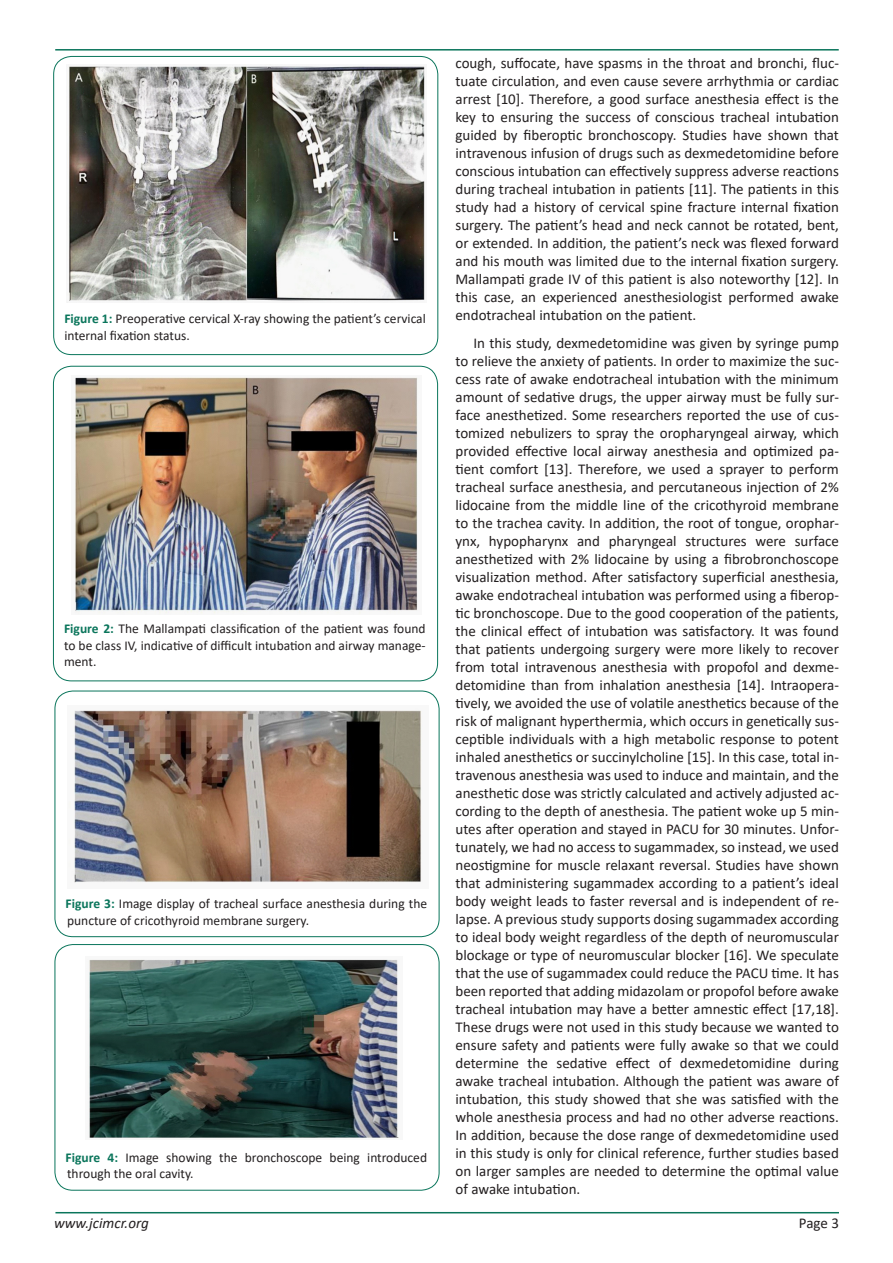
<style>
.page{position:relative;width:893px;height:1263px;background:#fff}
.page>*{position:absolute;margin:0;border:0;box-sizing:border-box;transform-origin:0 0}
.t1{font:15px/18px "Calibri";color:#231f20;text-align:justify}
.t2{font:italic 15px "Calibri";color:#231f20}
.t3{font:13.5px/16.5px "Calibri";color:#231f20}
.s1{font-weight:700;color:#0a755b}
</style>
<div class="page">
<hr style="left:55px;top:1212px;width:784px;height:1px;background:#0a755b">
<hr style="left:55px;top:49px;width:784px;height:2px;background:#0a755b">
<div style="left:53px;top:56px;width:385px;height:299px;border:1px solid #0a755b;border-radius:18px"></div>
<div style="left:53px;top:366px;width:385px;height:315px;border:1px solid #0a755b;border-radius:18px"></div>
<div style="left:55px;top:691px;width:384px;height:246px;border:1px solid #0a755b;border-radius:18px"></div>
<div style="left:55px;top:944px;width:384px;height:246px;border:1px solid #0a755b;border-radius:18px"></div>
<img style="left:68px;top:64px;width:357px;height:237px">
<img style="left:74px;top:377px;width:345px;height:237px">
<img style="left:69px;top:710px;width:353px;height:173px">
<img style="left:89px;top:959px;width:311px;height:181px">
<p class="t3" style="left:64px;top:310px;width:363px"><span class="s1">Figure 1:</span> Preoperative cervical X-ray showing the patient’s cervical internal fixation status.</p>
<p class="t3" style="left:64px;top:620px;width:363px;text-align:justify"><span class="s1">Figure 2:</span> The Mallampati classification of the patient was found to be class IV, indicative of difficult intubation and airway manage&shy;ment.</p>
<p class="t3" style="left:66px;top:895px;width:363px"><span class="s1">Figure 3:</span> Image display of tracheal surface anesthesia during the puncture of cricothyroid membrane surgery.</p>
<p class="t3" style="left:66px;top:1149px;width:363px"><span class="s1">Figure 4:</span> Image showing the bronchoscope being introduced through the oral cavity.</p>
<p class="t1" style="left:455px;top:53px;width:385px">cough, suffocate, have spasms in the throat and bronchi, fluc&shy;tuate circulation, and even cause severe arrhythmia or cardiac arrest [10]. Therefore, a good surface anesthesia effect is the key to ensuring the success of conscious tracheal intubation guided by fiberoptic bronchoscopy. Studies have shown that intravenous infusion of drugs such as dexmedetomidine before conscious intubation can effectively suppress adverse reactions during tracheal intubation in patients [11]. The patients in this study had a history of cervical spine fracture internal fixation surgery. The patient’s head and neck cannot be rotated, bent, or extended. In addition, the patient’s neck was flexed forward and his mouth was limited due to the internal fixation surgery.<br>Mallampati grade IV of this patient is also noteworthy [12]. In this case, an experienced anesthesiologist performed awake endotracheal intubation on the patient.</p>
<p class="t1" style="left:455px;top:334px;width:385px;text-indent:18px">In this study, dexmedetomidine was given by syringe pump to relieve the anxiety of patients. In order to maximize the suc&shy;cess rate of awake endotracheal intubation with the minimum amount of sedative drugs, the upper airway must be fully sur&shy;face anesthetized. Some researchers reported the use of cus&shy;tomized nebulizers to spray the oropharyngeal airway, which provided effective local airway anesthesia and optimized pa&shy;tient comfort [13]. Therefore, we used a sprayer to perform tracheal surface anesthesia, and percutaneous injection of 2% lidocaine from the middle line of the cricothyroid membrane to the trachea cavity. In addition, the root of tongue, orophar&shy;ynx, hypopharynx and pharyngeal structures were surface anesthetized with 2% lidocaine by using a fibrobronchoscope visualization method. After satisfactory superficial anesthesia, awake endotracheal intubation was performed using a fiberop&shy;tic bronchoscope. Due to the good cooperation of the patients, the clinical effect of intubation was satisfactory. It was found that patients undergoing surgery were more likely to recover from total intravenous anesthesia with propofol and dexme&shy;detomidine than from inhalation anesthesia [14]. Intraopera&shy;tively, we avoided the use of volatile anesthetics because of the risk of malignant hyperthermia, which occurs in genetically sus&shy;ceptible individuals with a high metabolic response to potent inhaled anesthetics or succinylcholine [15]. In this case, total in&shy;travenous anesthesia was used to induce and maintain, and the anesthetic dose was strictly calculated and actively adjusted ac&shy;cording to the depth of anesthesia. The patient woke up 5 min&shy;utes after operation and stayed in PACU for 30 minutes. Unfor&shy;tunately, we had no access to sugammadex, so instead, we used neostigmine for muscle relaxant reversal. Studies have shown that administering sugammadex according to a patient’s ideal body weight leads to faster reversal and is independent of re&shy;lapse. A previous study supports dosing sugammadex according to ideal body weight regardless of the depth of neuromuscular blockage or type of neuromuscular blocker [16]. We speculate that the use of sugammadex could reduce the PACU time. It has been reported that adding midazolam or propofol before awake tracheal intubation may have a better amnestic effect [17,18].<br>These drugs were not used in this study because we wanted to ensure safety and patients were fully awake so that we could determine the sedative effect of dexmedetomidine during awake tracheal intubation. Although the patient was aware of intubation, this study showed that she was satisfied with the whole anesthesia process and had no other adverse reactions.<br>In addition, because the dose range of dexmedetomidine used in this study is only for clinical reference, further studies based on larger samples are needed to determine the optimal value of awake intubation.</p>
<p class="t2" style="left:54px;top:1212px;width:96px">www.jcimcr.org</p>
<p class="t1" style="left:799px;top:1213px;width:42px">Page 3</p>
</div>
